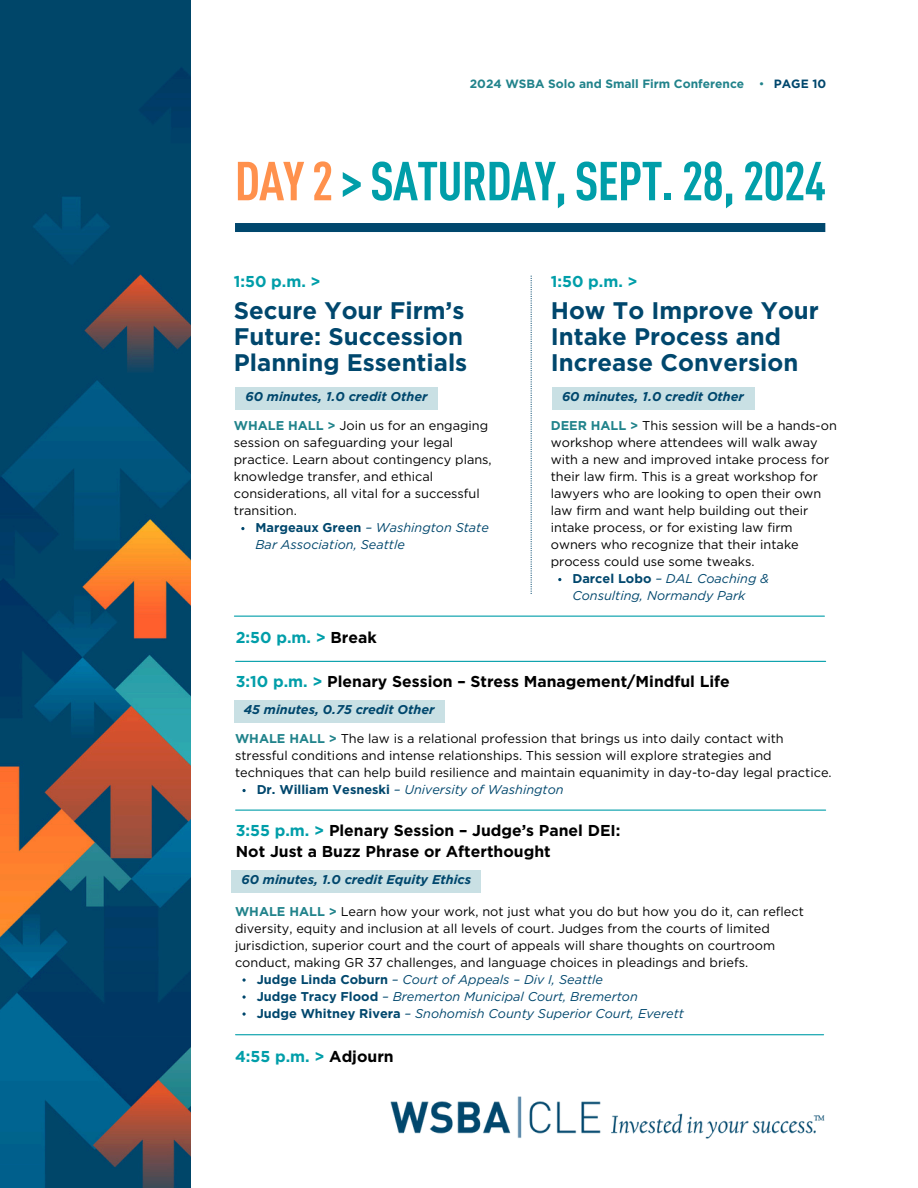
<style>
.page{position:relative;width:918px;height:1188px;background:#fff}
.page>*{position:absolute;margin:0;border:0;box-sizing:border-box;transform-origin:0 0}
.t1{font:700 condensed 54px "DINOT";letter-spacing:-.02em;color:#009ea9}
.t2{font:700 24px/25.8px "Gotham";color:#00476d}
.t3{font:700 15.75px/21.3px "Gotham";color:#000}
.t4{font:700 15.75px "Gotham";color:#009ea9}
.t5{font:12.75px/17px "Gotham";color:#000}
.t6{font:italic 12.75px/17px "Gotham";color:#00476d}
.t7{font:italic 700 12.75px "Gotham";color:#00476d}
.t8{font:700 12px "Gotham";color:#21838b}
.t9{font:700 12px "Gotham";color:#00476d}
.s1{font-weight:400}
.s2{color:#ff914d}
.s3{font-weight:700;color:#21838b}
.s4{font-weight:700;font-style:normal}
.s5{color:#000}
.s6{color:#009ea9}
</style>
<div class="page">
<img style="left:0;top:0;width:190px;height:1188px">
<div style="left:235px;top:223px;width:590px;height:9px;background:#00476d"></div>
<img style="left:390px;top:1096px;width:435px;height:43px">
<svg style="left:531px;top:276px;width:1px;height:318px"></svg>
<div style="left:235px;top:387px;width:203px;height:23px;background:#c9e0e4"></div>
<div style="left:552px;top:387px;width:202px;height:23px;background:#c9e0e4"></div>
<hr style="left:234px;top:616px;width:590px;height:1px;background:#009ea9">
<hr style="left:236px;top:661px;width:590px;height:1px;background:#009ea9">
<div style="left:234px;top:700px;width:211px;height:22px;background:#c9e0e4"></div>
<svg style="left:242px;top:789px;width:4px;height:3px"></svg>
<hr style="left:236px;top:810px;width:590px;height:1px;background:#009ea9">
<div style="left:231px;top:870px;width:250px;height:23px;background:#c9e0e4"></div>
<svg style="left:242px;top:978px;width:4px;height:4px"></svg>
<svg style="left:242px;top:995px;width:4px;height:4px"></svg>
<svg style="left:242px;top:1012px;width:4px;height:4px"></svg>
<hr style="left:236px;top:1034px;width:588px;height:1px;background:#009ea9">
<p class="t8" style="left:470px;top:78px;width:296px">2024 WSBA Solo and Small Firm Conference <span class="s1">•</span></p>
<h3 class="t9" style="left:774px;top:78px;width:54px">PAGE 10</h3>
<p class="t1" style="left:235px;top:144px;width:593px"><span class="s2">DAY 2</span> &gt; SATURDAY, SEPT. 28, 2024</p>
<h1 class="t4" style="left:234px;top:274px;width:88px">1:50 p.m. &gt;</h1>
<p class="t2" style="left:234px;top:299px;width:235px">Secure Your Firm’s<br>Future: Succession<br>Planning Essentials</p>
<h3 class="t7" style="left:246px;top:391px;width:183px">60 minutes, 1.0 credit Other</h3>
<h2 class="t5" style="left:234px;top:418px;width:259px"><span class="s3">WHALE HALL &gt;</span> Join us for an engaging session on safeguarding your legal practice. Learn about contingency plans, knowledge transfer, and ethical considerations, all vital for a successful transition.</h2>
<p class="t6" style="left:256px;top:520px;width:235px"><span class="s4">Margeaux Green</span> – Washington State<br>Bar Association, Seattle</p>
<p class="t4" style="left:551px;top:274px;width:88px">1:50 p.m. &gt;</p>
<p class="t2" style="left:551px;top:299px;width:270px">How To Improve Your<br>Intake Process and<br>Increase Conversion</p>
<h3 class="t7" style="left:562px;top:391px;width:183px">60 minutes, 1.0 credit Other</h3>
<h2 class="t5" style="left:551px;top:418px;width:288px"><span class="s3">DEER HALL &gt;</span> This session will be a hands-on workshop where attendees will walk away with a new and improved intake process for their law firm. This is a great workshop for lawyers who are looking to open their own law firm and want help building out their intake process, or for existing law firm owners who recognize that their intake process could use some tweaks.</h2>
<p class="t6" style="left:572px;top:571px;width:198px"><span class="s4">Darcel Lobo</span> – DAL Coaching &amp;<br>Consulting, Normandy Park</p>
<p class="t4" style="left:236px;top:631px;width:143px">2:50 p.m. &gt; <span class="s5">Break</span></p>
<h3 class="t3" style="left:236px;top:672px;width:496px"><span class="s6">3:10 p.m. &gt;</span> Plenary Session – Stress Management/Mindful Life</h3>
<h3 class="t7" style="left:244px;top:704px;width:192px">45 minutes, 0.75 credit Other</h3>
<p class="t5" style="left:235px;top:731px;width:598px"><span class="s3">WHALE HALL &gt;</span> The law is a relational profession that brings us into daily contact with stressful conditions and intense relationships. This session will explore strategies and techniques that can help build resilience and maintain equanimity in day-to-day legal practice.</p>
<p class="t6" style="left:257px;top:782px;width:309px"><span class="s4">Dr. William Vesneski</span> – University of Washington</p>
<p class="t3" style="left:236px;top:821px;width:386px"><span class="s6">3:55 p.m. &gt;</span> Plenary Session – Judge’s Panel DEI:<br>Not Just a Buzz Phrase or Afterthought</p>
<h3 class="t7" style="left:242px;top:874px;width:231px">60 minutes, 1.0 credit Equity Ethics</h3>
<p class="t5" style="left:235px;top:903px;width:570px"><span class="s3">WHALE HALL &gt;</span> Learn how your work, not just what you do but how you do it, can reflect diversity, equity and inclusion at all levels of court. Judges from the courts of limited jurisdiction, superior court and the court of appeals will share thoughts on courtroom conduct, making GR 37 challenges, and language choices in pleadings and briefs.</p>
<p class="t6" style="left:257px;top:971px;width:348px"><span class="s4">Judge Linda Coburn</span> – Court of Appeals – Div I, Seattle</p>
<p class="t6" style="left:257px;top:988px;width:383px"><span class="s4">Judge Tracy Flood</span> – Bremerton Municipal Court, Bremerton</p>
<p class="t6" style="left:257px;top:1005px;width:429px"><span class="s4">Judge Whitney Rivera</span> – Snohomish County Superior Court, Everett</p>
<p class="t4" style="left:235px;top:1049px;width:160px">4:55 p.m. &gt; <span class="s5">Adjourn</span></p>
</div>
